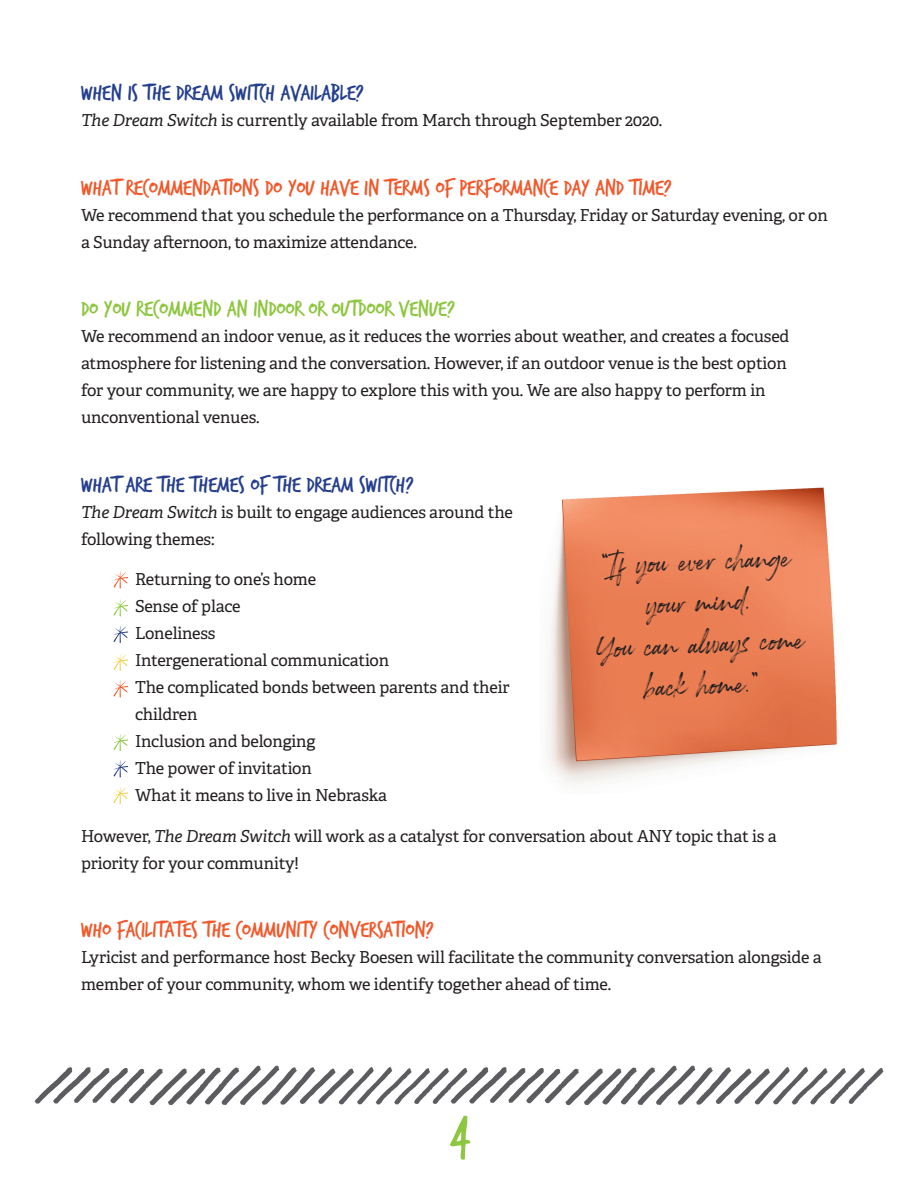
<style>
.page{position:relative;width:918px;height:1188px;background:#fff}
.page>*{position:absolute;margin:0;border:0;box-sizing:border-box;transform-origin:0 0}
.t1{font:54px "Trash Hand";color:#8dc63f}
.t2{font:32.7px/41.4px "Rockness";color:#231f20;text-align:center}
.t3{font:24px "Trash Hand";letter-spacing:-.01em;color:#f1582a}
.t4{font:24px "Trash Hand";letter-spacing:-.01em;color:#253f8e}
.t5{font:24px "Trash Hand";letter-spacing:-.01em;color:#8dc63f}
.t6{font:16.5px/27px "Adelle PE";letter-spacing:-.01em;color:#231f20}
.s1{font-style:italic}
</style>
<div class="page">
<svg style="left:113px;top:599px;width:15px;height:18px"></svg>
<svg style="left:113px;top:626px;width:15px;height:17px"></svg>
<svg style="left:113px;top:654px;width:15px;height:17px"></svg>
<svg style="left:113px;top:680px;width:15px;height:18px"></svg>
<svg style="left:113px;top:734px;width:15px;height:17px"></svg>
<svg style="left:113px;top:760px;width:15px;height:18px"></svg>
<svg style="left:113px;top:787px;width:15px;height:17px"></svg>
<svg style="left:34px;top:1065px;width:850px;height:40px"></svg>
<img style="left:547px;top:487px;width:291px;height:297px">
<svg style="left:113px;top:571px;width:15px;height:18px"></svg>
<h3 class="t4" style="left:81px;top:81px;width:285px">WHEN IS THE DREAM SWITCH AVAILABLE?</h3>
<p class="t6" style="left:81px;top:106px;width:583px"><span class="s1">The Dream Switch</span> is currently available from March through September 2020.</p>
<h3 class="t3" style="left:81px;top:175px;width:593px">WHAT RECOMMENDATIONS DO YOU HAVE IN TERMS OF PERFORMANCE DAY AND TIME?</h3>
<p class="t6" style="left:81px;top:201px;width:748px">We recommend that you schedule the performance on a Thursday, Friday or Saturday evening, or on a Sunday afternoon, to maximize attendance.</p>
<h3 class="t5" style="left:81px;top:297px;width:376px">DO YOU RECOMMEND AN INDOOR OR OUTDOOR VENUE?</h3>
<p class="t6" style="left:81px;top:322px;width:710px">We recommend an indoor venue, as it reduces the worries about weather, and creates a focused atmosphere for listening and the conversation. However, if an outdoor venue is the best option for your community, we are happy to explore this with you. We are also happy to perform in unconventional venues.</p>
<h3 class="t4" style="left:81px;top:472px;width:334px">WHAT ARE THE THEMES OF THE DREAM SWITCH?</h3>
<p class="t6" style="left:81px;top:498px;width:433px"><span class="s1">The Dream Switch</span> is built to engage audiences around the following themes:</p>
<p class="t6" style="left:135px;top:565px;width:376px">Returning to one’s home<br>Sense of place<br>Loneliness<br>Intergenerational communication<br>The complicated bonds between parents and their children<br>Inclusion and belonging<br>The power of invitation<br>What it means to live in Nebraska</p>
<p class="t6" style="left:81px;top:822px;width:697px">However, <span class="s1">The Dream Switch</span> will work as a catalyst for conversation about ANY topic that is a priority for your community!</p>
<h2 class="t2" style="left:592px;top:541px;width:211px;rotate:-2deg">“If you ever change your mind,<br>You can always come back home.”</h2>
<h3 class="t3" style="left:81px;top:918px;width:354px">WHO FACILITATES THE COMMUNITY CONVERSATION?</h3>
<p class="t6" style="left:81px;top:943px;width:742px">Lyricist and performance host Becky Boesen will facilitate the community conversation alongside a member of your community, whom we identify together ahead of time.</p>
<h1 class="t1" style="left:450px;top:1105px;width:22px">4</h1>
</div>
